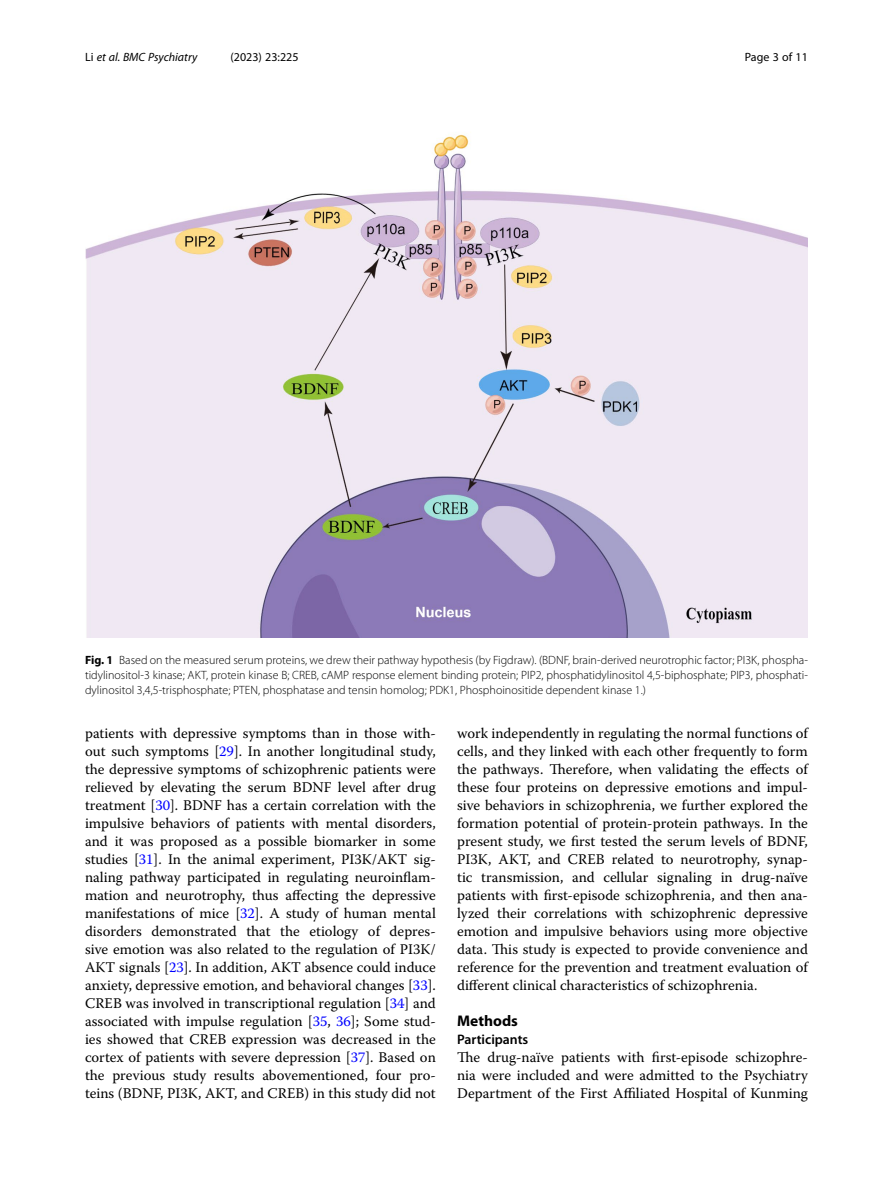
<style>
.page{position:relative;width:893px;height:1191px;background:#fff}
.page>*{position:absolute;margin:0;border:0;box-sizing:border-box;transform-origin:0 0}
.Head_1{font:700 15.45px "Myriad Pro";color:#000}
.Body_Text_Indent{font:14.7px/18px "Warnock Pro";color:#000;text-align:justify}
.Body_Text{font:14.7px/18px "Warnock Pro";color:#000;text-align:justify}
.Head_2_After_1{font:600 13.8px "Myriad Pro";color:#000}
.Figure_Caption{font:300 12px/15px "Myriad Pro";color:#000;text-align:justify}
.t1{font:12px "Myriad Pro";color:#000}
.t2{font:italic 12px "Myriad Pro";color:#000}
.s1{font-style:normal}
.s2{font-weight:700}
.s3{color:#00f}
</style>
<div class="page">
<img style="left:85px;top:134px;width:723px;height:503px">
<p class="t2" style="left:85px;top:50px;width:114px"><span class="s1">Li</span> et al. BMC Psychiatry</p>
<p class="t1" style="left:230px;top:50px;width:70px">(2023) 23:225</p>
<p class="t1" style="left:745px;top:50px;width:65px">Page 3 of 11</p>
<p class="Figure_Caption" style="left:85px;top:653px;width:724px"><span class="s2">Fig. 1</span> Based on the measured serum proteins, we drew their pathway hypothesis (by Figdraw). (BDNF, brain-derived neurotrophic factor; PI3K, phospha&shy;tidylinositol-3 kinase; AKT, protein kinase B; CREB, cAMP response element binding protein; PIP2, phosphatidylinositol 4,5-biphosphate; PIP3, phosphati&shy;dylinositol 3,4,5-trisphosphate; PTEN, phosphatase and tensin homolog; PDK1, Phosphoinositide dependent kinase 1.)</p>
<p class="Body_Text_Indent" style="left:85px;top:724px;width:352px">patients with depressive symptoms than in those with&shy;out such symptoms [<span class="s3">29</span>]. In another longitudinal study, the depressive symptoms of schizophrenic patients were relieved by elevating the serum BDNF level after drug treatment [<span class="s3">30</span>]. BDNF has a certain correlation with the impulsive behaviors of patients with mental disorders, and it was proposed as a possible biomarker in some studies [<span class="s3">31</span>]. In the animal experiment, PI3K/AKT sig&shy;naling pathway participated in regulating neuroinflam&shy;mation and neurotrophy, thus affecting the depressive manifestations of mice [<span class="s3">32</span>]. A study of human mental disorders demonstrated that the etiology of depres&shy;sive emotion was also related to the regulation of PI3K/ AKT signals [<span class="s3">23</span>]. In addition, AKT absence could induce anxiety, depressive emotion, and behavioral changes [<span class="s3">33</span>].<br>CREB was involved in transcriptional regulation [<span class="s3">34</span>] and associated with impulse regulation [<span class="s3">35</span>, <span class="s3">36</span>]; Some stud&shy;ies showed that CREB expression was decreased in the cortex of patients with severe depression [<span class="s3">37</span>]. Based on the previous study results abovementioned, four pro&shy;teins (BDNF, PI3K, AKT, and CREB) in this study did not</p>
<p class="Body_Text_Indent" style="left:457px;top:724px;width:352px">work independently in regulating the normal functions of cells, and they linked with each other frequently to form the pathways. Therefore, when validating the effects of these four proteins on depressive emotions and impul&shy;sive behaviors in schizophrenia, we further explored the formation potential of protein-protein pathways. In the present study, we first tested the serum levels of BDNF, PI3K, AKT, and CREB related to neurotrophy, synap&shy;tic transmission, and cellular signaling in drug-naïve patients with first-episode schizophrenia, and then ana&shy;lyzed their correlations with schizophrenic depressive emotion and impulsive behaviors using more objective data. This study is expected to provide convenience and reference for the prevention and treatment evaluation of different clinical characteristics of schizophrenia.</p>
<p class="Head_1" style="left:457px;top:1011px;width:62px">Methods</p>
<p class="Head_2_After_1" style="left:457px;top:1031px;width:73px">Participants</p>
<p class="Body_Text" style="left:457px;top:1048px;width:352px">The drug-naïve patients with first-episode schizophre&shy;nia were included and were admitted to the Psychiatry Department of the First Affiliated Hospital of Kunming</p>
</div>
